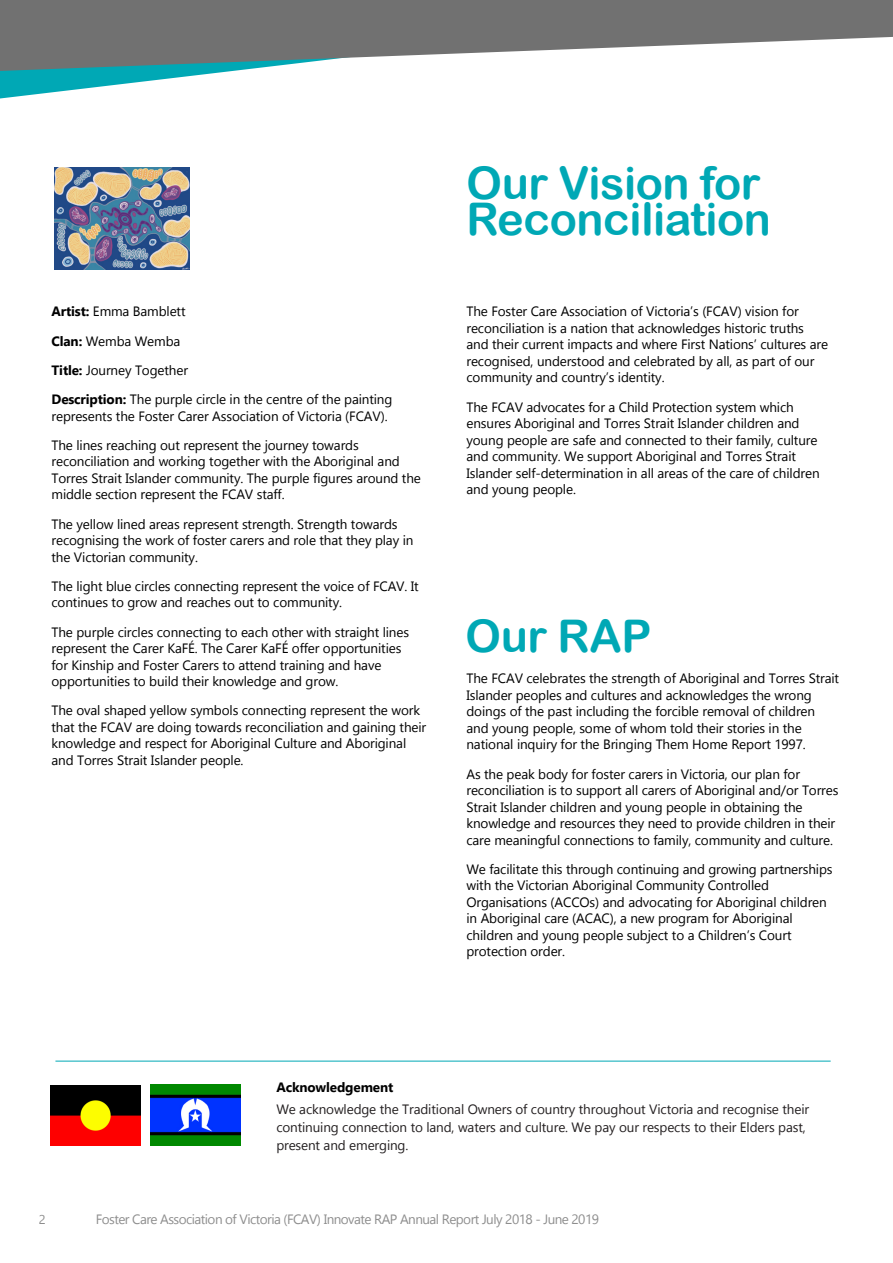
<style>
.page{position:relative;width:893px;height:1263px;background:#fff}
.page>*{position:absolute;margin:0;border:0;box-sizing:border-box;transform-origin:0 0}
.t1{font:45px/36px "Arial Rounded MT Bold";letter-spacing:-.01em;color:#00a8b5}
.t2{font:13.5px/16.5px "Gadugi";letter-spacing:-.01em;color:#000}
.t3{font:13.5px/18px "Gadugi";letter-spacing:-.01em;color:#231f20}
.t4{font:13.5px "Gadugi";letter-spacing:-.04em;color:#424242}
.t5{font:700 13.5px "Gadugi";letter-spacing:-.01em;color:#000}
.t6{font:12.75px "Gadugi";color:#424242}
.s1{font-weight:700}
</style>
<div class="page">
<img style="left:51px;top:1085px;width:89px;height:60px">
<img style="left:150px;top:1085px;width:90px;height:60px">
<img style="left:54px;top:168px;width:136px;height:101px">
<svg style="left:0;top:71px;width:232px;height:27px"></svg>
<svg style="left:0;top:0;width:893px;height:71px;fill:#717171"></svg>
<div style="left:660px;top:0;width:233px;height:36px;background:#717171"></div>
<hr style="left:55px;top:1061px;width:776px;height:1px;background:#00a8b5">
<p class="t2" style="left:52px;top:303px;width:136px"><span class="s1">Artist:</span> Emma Bamblett</p>
<p class="t2" style="left:52px;top:332px;width:130px"><span class="s1">Clan:</span> Wemba Wemba</p>
<p class="t2" style="left:52px;top:362px;width:138px"><span class="s1">Title:</span> Journey Together</p>
<p class="t2" style="left:52px;top:391px;width:342px"><span class="s1">Description:</span> The purple circle in the centre of the painting represents the Foster Carer Association of Victoria (FCAV).</p>
<p class="t2" style="left:52px;top:437px;width:371px">The lines reaching out represent the journey towards reconciliation and working together with the Aboriginal and Torres Strait Islander community. The purple figures around the middle section represent the FCAV staff.</p>
<p class="t2" style="left:52px;top:515px;width:363px">The yellow lined areas represent strength. Strength towards recognising the work of foster carers and role that they play in the Victorian community.</p>
<p class="t2" style="left:52px;top:578px;width:369px">The light blue circles connecting represent the voice of FCAV. It continues to grow and reaches out to community.</p>
<p class="t2" style="left:52px;top:623px;width:359px">The purple circles connecting to each other with straight lines represent the Carer KaFÉ. The Carer KaFÉ offer opportunities for Kinship and Foster Carers to attend training and have opportunities to build their knowledge and grow.</p>
<p class="t2" style="left:52px;top:702px;width:376px">The oval shaped yellow symbols connecting represent the work that the FCAV are doing towards reconciliation and gaining their knowledge and respect for Aboriginal Culture and Aboriginal and Torres Strait Islander people.</p>
<p class="t1" style="left:466px;top:164px;width:306px">Our Vision for<br>Reconciliation</p>
<p class="t2" style="left:466px;top:303px;width:363px">The Foster Care Association of Victoria’s (FCAV) vision for reconciliation is a nation that acknowledges historic truths and their current impacts and where First Nations’ cultures are recognised, understood and celebrated by all, as part of our community and country’s identity.</p>
<p class="t2" style="left:466px;top:398px;width:355px">The FCAV advocates for a Child Protection system which ensures Aboriginal and Torres Strait Islander children and young people are safe and connected to their family, culture and community. We support Aboriginal and Torres Strait Islander self-determination in all areas of the care of children and young people.</p>
<p class="t1" style="left:466px;top:617px;width:187px">Our RAP</p>
<p class="t2" style="left:466px;top:670px;width:374px">The FCAV celebrates the strength of Aboriginal and Torres Strait Islander peoples and cultures and acknowledges the wrong doings of the past including the forcible removal of children and young people, some of whom told their stories in the national inquiry for the Bringing Them Home Report 1997.</p>
<p class="t2" style="left:466px;top:765px;width:373px">As the peak body for foster carers in Victoria, our plan for reconciliation is to support all carers of Aboriginal and/or Torres Strait Islander children and young people in obtaining the knowledge and resources they need to provide children in their care meaningful connections to family, community and culture.</p>
<p class="t2" style="left:466px;top:861px;width:368px">We facilitate this through continuing and growing partnerships with the Victorian Aboriginal Community Controlled Organisations (ACCOs) and advocating for Aboriginal children in Aboriginal care (ACAC), a new program for Aboriginal children and young people subject to a Children’s Court protection order.</p>
<p class="t5" style="left:276px;top:1079px;width:119px">Acknowledgement</p>
<p class="t3" style="left:276px;top:1100px;width:534px">We acknowledge the Traditional Owners of country throughout Victoria and recognise their continuing connection to land, waters and culture. We pay our respects to their Elders past, present and emerging.</p>
<p class="t6" style="left:39px;top:1212px;width:8px">2</p>
<p class="t4" style="left:96px;top:1211px;width:505px">Foster Care Association of Victoria (FCAV) Innovate RAP Annual Report July 2018 - June 2019</p>
</div>
